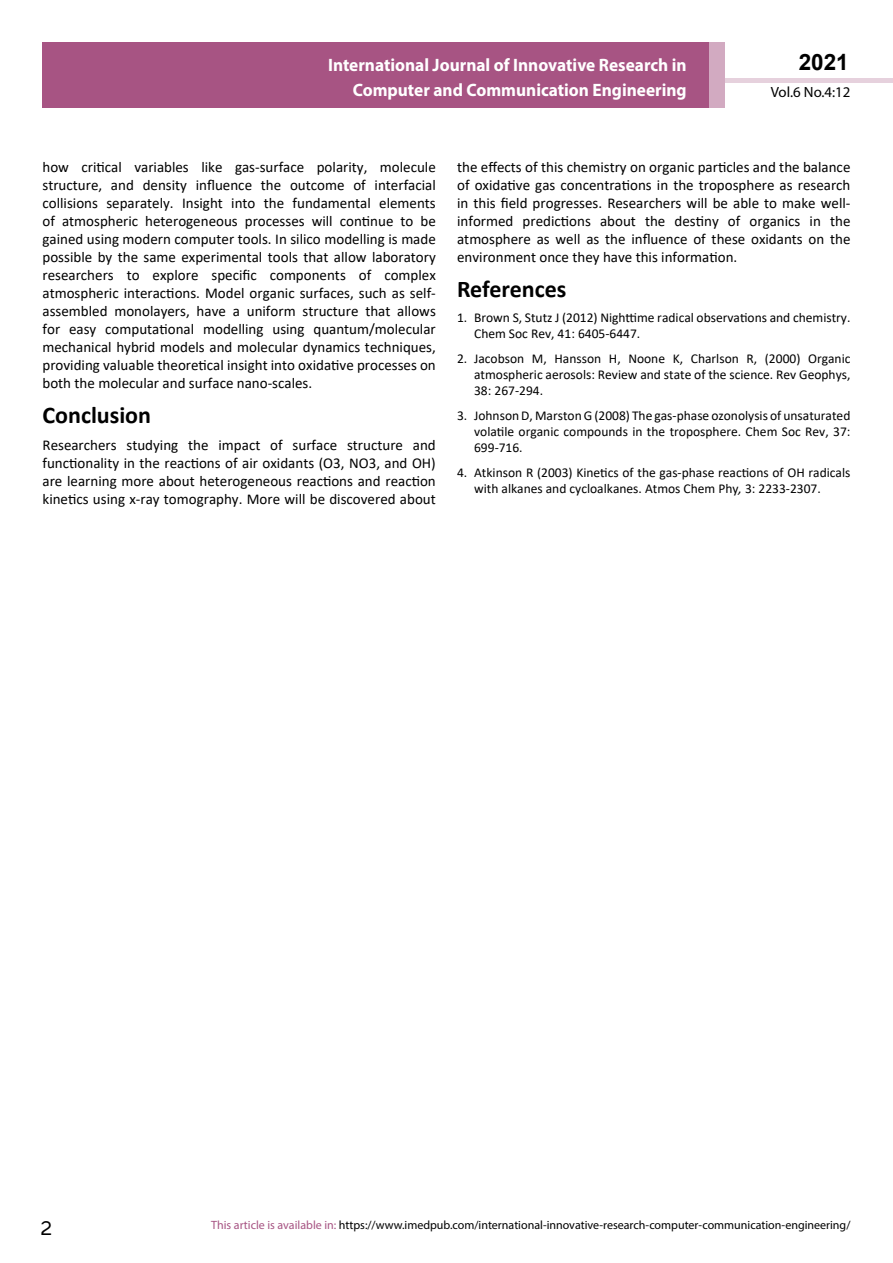
<style>
.page{position:relative;width:893px;height:1263px;background:#fff}
.page>*{position:absolute;margin:0;border:0;box-sizing:border-box;transform-origin:0 0}
.t1{font:25.5px "Tunga";color:#000}
.t2{font:700 24px "Calibri";color:#000}
.t3{font:700 22.5px "Arial";color:#000}
.t4{font:700 18px/21.6px "Myriad Pro";color:#fff;text-align:right;scale:.96 1}
.t5{font:15px/18px "Calibri";color:#000;text-align:justify}
.t6{font:14.85px "Myriad Pro";color:#000}
.t7{font:13.5px/16.2px "Calibri";color:#000}
.t8{font:12px "Myriad Pro";color:#000}
.s1{font-style:italic}
.s2{color:#a75483}
</style>
<div class="page">
<hr style="left:725px;top:78px;width:168px;height:4px;background:#e6d1dd">
<div style="left:43px;top:42px;width:666px;height:66px;background:#a75483"></div>
<div style="left:709px;top:42px;width:16px;height:66px;background:#d2aac1"></div>
<p class="t4" style="left:517px;top:53px;width:198px">ARCHIVOS DE MEDICINA<br>ISSN 1698-9465</p>
<h3 class="t3" style="left:799px;top:46px;width:52px">2021</h3>
<p class="t4" style="left:328px;top:52px;width:375px;line-height:24.5px">International Journal of Innovative Research in<br>Computer and Communication Engineering</p>
<p class="t6" style="left:771px;top:83px;width:81px">Vol.6 No.4:12</p>
<p class="t5" style="left:43px;top:158px;width:395px">how critical variables like gas-surface polarity, molecule structure, and density influence the outcome of interfacial collisions separately. Insight into the fundamental elements of atmospheric heterogeneous processes will continue to be gained using modern computer tools. In silico modelling is made possible by the same experimental tools that allow laboratory researchers to explore specific components of complex atmospheric interactions. Model organic surfaces, such as self&shy;assembled monolayers, have a uniform structure that allows for easy computational modelling using quantum/molecular mechanical hybrid models and molecular dynamics techniques, providing valuable theoretical insight into oxidative processes on both the molecular and surface nano-scales.</p>
<h2 class="t2" style="left:43px;top:398px;width:110px">Conclusion</h2>
<p class="t5" style="left:43px;top:435px;width:395px">Researchers studying the impact of surface structure and functionality in the reactions of air oxidants (O3, NO3, and OH) are learning more about heterogeneous reactions and reaction kinetics using x-ray tomography. More will be discovered about</p>
<p class="t5" style="left:457px;top:158px;width:395px">the effects of this chemistry on organic particles and the balance of oxidative gas concentrations in the troposphere as research in this field progresses. Researchers will be able to make well&shy;informed predictions about the destiny of organics in the atmosphere as well as the influence of these oxidants on the environment once they have this information.</p>
<h2 class="t2" style="left:457px;top:272px;width:111px">References</h2>
<p class="t7" style="left:474px;top:309px;width:378px;text-indent:-17px">1. Brown S, Stutz J (2012) Nighttime radical observations and chemistry.<br>Chem Soc Rev, 41: 6405-6447.</p>
<p class="t7" style="left:474px;top:350px;width:378px;text-align:justify;text-indent:-17px">2. Jacobson M, Hansson H, Noone K, Charlson R, (2000) Organic atmospheric aerosols: Review and state of the science. Rev Geophys, 38: 267-294.</p>
<p class="t7" style="left:474px;top:407px;width:378px;text-align:justify;text-indent:-17px">3. Johnson D, Marston G (2008) The gas-phase ozonolysis of unsaturated volatile organic compounds in the troposphere. Chem Soc Rev, 37:<br>699-716.</p>
<p class="t7" style="left:474px;top:464px;width:378px;text-indent:-17px">4. Atkinson R (2003) Kinetics of the gas-phase reactions of OH radicals with alkanes and cycloalkanes. Atmos Chem Phy<span class="s1">,</span> 3: 2233-2307.</p>
<h1 class="t1" style="left:41px;top:1211px;width:13px">2</h1>
<p class="t8" style="left:211px;top:1218px;width:641px"><span class="s2">This article is available in:</span> https://www.imedpub.com/international-innovative-research-computer-communication-engineering/</p>
</div>
